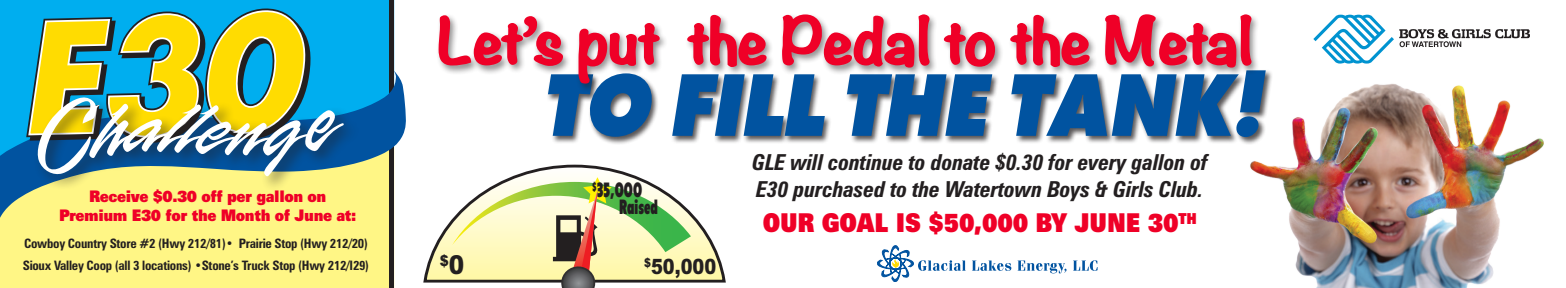
<style>
.page{position:relative;width:1566px;height:288px;background:#fff}
.page>*{position:absolute;margin:0;border:0;box-sizing:border-box;transform-origin:0 0}
.t1{font:92.2px "Futura Extra Bold Oblique DTC";letter-spacing:-.03em;color:#0153a0;scale:.9 1}
.t2{font:88.8px "Rapier Plain";color:#fff;scale:1.1 1}
.t3{font:700 55.8px "Noteworthy";letter-spacing:-.01em;color:#ef0027;scale:1.12 1}
.t4{font:900 26px "Zurich BT";letter-spacing:-.01em;color:#ef0027;scale:.85 1}
.t5{font:italic 700 condensed 22px/27px "Zurich BT";letter-spacing:-.01em;color:#231f20}
.t6{font:900 21.2px "Arial";color:#231f20;scale:.84 1}
.t7{font:900 condensed 20.4px/16.6px "Flyer LT Std";color:#231f20;scale:.89 1}
.t8{font:900 16px "Zurich BT";letter-spacing:-.03em;color:#ef0027;scale:.91 1}
.t9{font:900 15.2px "Arial";color:#231f20;scale:.89 1}
.t10{font:700 condensed 13px "Zurich BT";letter-spacing:-.02em;color:#231f20}
.s1{font-size:26.2px}
</style>
<div class="page">
<div style="left:0;top:0;width:390px;height:70px;background:#00aeef"></div>
<div style="left:0;top:243px;width:390px;height:45px;background:#fff685"></div>
<hr style="left:390px;top:0;width:4px;height:288px;background:#231f20">
<img style="left:1250px;top:83px;width:294px;height:205px">
<div style="left:546px;top:69px;width:727px;height:76px;background:#231f20;opacity:.75"></div>
<svg style="left:423px;top:165px;width:303px;height:118px"></svg>
<svg style="left:452px;top:177px;width:239px;height:111px;background:#d5daa7"></svg>
<svg style="left:1313px;top:15px;width:217px;height:49px"></svg>
<div style="left:436px;top:12px;width:824px;height:81px;background:#231f20;opacity:.5"></div>
<svg style="left:438px;top:14px;width:126px;height:53px"></svg>
<svg style="left:578px;top:22px;width:83px;height:63px"></svg>
<svg style="left:686px;top:14px;width:82px;height:54px"></svg>
<svg style="left:781px;top:12px;width:150px;height:57px"></svg>
<svg style="left:943px;top:22px;width:53px;height:46px"></svg>
<svg style="left:1009px;top:14px;width:82px;height:54px"></svg>
<svg style="left:1104px;top:12px;width:149px;height:57px"></svg>
<svg style="left:0;top:70px;width:406px;height:173px;background:#bfd698"></svg>
<div style="left:33px;top:93px;width:327px;height:100px;background:#231f20;opacity:.5"></div>
<svg style="left:972px;top:261px;width:39px;height:10px"></svg>
<svg style="left:1018px;top:261px;width:49px;height:12px"></svg>
<svg style="left:1073px;top:260px;width:25px;height:11px"></svg>
<svg style="left:877px;top:246px;width:89px;height:36px"></svg>
<svg style="left:23px;top:5px;width:326px;height:174px;background:#6a9c74"></svg>
<h2 class="t2" style="left:228px;top:73px;width:33px">n</h2>
<p class="t8" style="left:89px;top:187px;width:262px">Receive $0.30 off per gallon on</p>
<p class="t8" style="left:59px;top:206px;width:328px">Premium E30 for the Month of June at:</p>
<p class="t10" style="left:24px;top:236px;width:345px">Cowboy Country Store #2 (Hwy 212/81)• Prairie Stop (Hwy 212/20)</p>
<p class="t10" style="left:23px;top:258px;width:348px">Sioux Valley Coop (all 3 locations) •Stone’s Truck Stop (Hwy 212/I29)</p>
<p class="t3" style="left:438px;top:-8px;width:729px">Let’s put the Pedal to the Metal</p>
<p class="t1" style="left:541px;top:51px;width:804px">TO FILL THE TANK!</p>
<p class="t5" style="left:752px;top:149px;width:457px">GLE will continue to donate $0.30 for every gallon of<br>E30 purchased to the Watertown Boys &amp; Girls Club.</p>
<p class="t4" style="left:763px;top:207px;width:512px">OUR GOAL IS $50,000 BY JUNE 30<sup>TH</sup></p>
<p class="t7" style="left:619px;top:182px;width:45px;text-indent:-27px"><sup>$</sup>35,000<br>Raised</p>
<p class="t9" style="left:440px;top:249px;width:29px">$<span class="s1">0</span></p>
<p class="t6" style="left:644px;top:251px;width:87px"><sup>$</sup>50,000</p>
</div>
